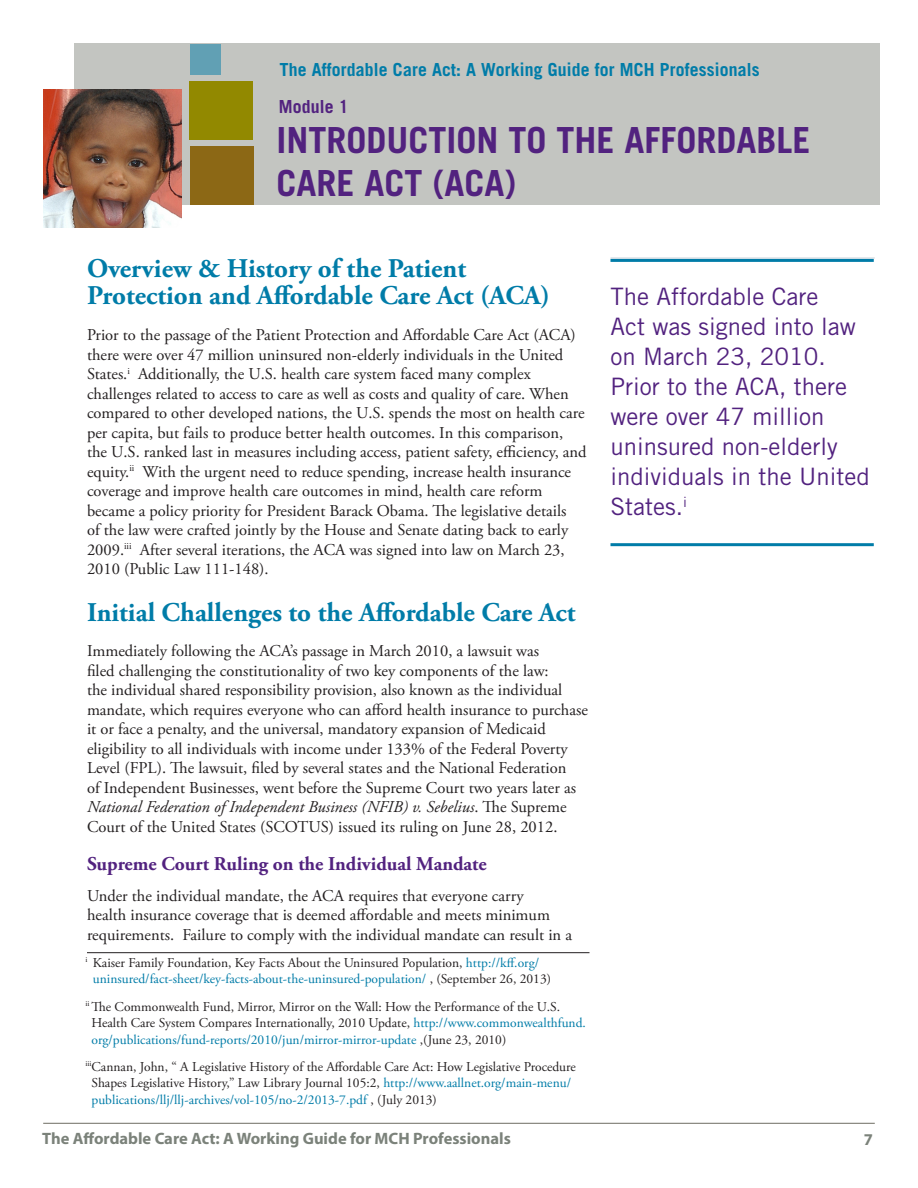
<style>
.page{position:relative;width:918px;height:1188px;background:#fff}
.page>*{position:absolute;margin:0;border:0;box-sizing:border-box;transform-origin:0 0}
.banner_heading_1{font:700 36px/43.2px "Trade Gothic LT Std";color:#52227f}
.Subhead{font:700 27px/27px "Adobe Garamond Pro";color:#007ca8}
.sidebar_text{font:24px/30px "Trade Gothic LT Std";color:#52227f}
.Subhead_2{font:700 19.5px "Adobe Garamond Pro";color:#52227f}
.t1{font:700 18px "Trade Gothic LT Std";color:#007ca8}
.t2{font:700 18px "Trade Gothic LT Std";color:#52227f}
.Body_text{font:16.5px/19.5px "Adobe Garamond Pro";color:#231f20}
.t3{font:700 16.5px "Myriad Pro";color:#7b827a}
.Fineprint{font:13.5px/16.5px "Adobe Garamond Pro";color:#231f20}
.s1{font-style:italic}
.s2{color:#007ca8}
</style>
<div class="page">
<hr style="left:43px;top:1123px;width:832px;height:1px;background:#6e6d62">
<div style="left:74px;top:44px;width:806px;height:162px;background:#c3c5c1"></div>
<img style="left:44px;top:89px;width:137px;height:138px">
<div style="left:189px;top:81px;width:64px;height:58px;background:#928900"></div>
<div style="left:191px;top:45px;width:30px;height:30px;background:#61a0b4"></div>
<div style="left:190px;top:146px;width:64px;height:59px;background:#8c6815"></div>
<hr style="left:87px;top:952px;width:503px;height:1px;background:#231f20">
<hr style="left:610px;top:258px;width:265px;height:1px;background:#cbd2da">
<hr style="left:610px;top:259px;width:264px;height:3px;background:#007ca8">
<hr style="left:610px;top:543px;width:264px;height:3px;background:#007ca8">
<p class="t1" style="left:280px;top:59px;width:482px">The Affordable Care Act: A Working Guide for MCH Professionals</p>
<p class="t2" style="left:279px;top:95px;width:72px">Module 1</p>
<p class="banner_heading_1" style="left:276px;top:118px;width:536px">INTRODUCTION TO THE AFFORDABLE<br>CARE ACT (ACA)</p>
<p class="Subhead" style="left:87px;top:256px;width:465px">Overview &amp; History of the Patient<br>Protection and Affordable Care Act (ACA)</p>
<p class="Body_text" style="left:87px;top:326px;width:501px">Prior to the passage of the Patient Protection and Affordable Care Act (ACA) there were over 47 million uninsured non-elderly individuals in the United States.<sup>i</sup> Additionally, the U.S. health care system faced many complex challenges related to access to care as well as costs and quality of care. When compared to other developed nations, the U.S. spends the most on health care per capita, but fails to produce better health outcomes. In this comparison, the U.S. ranked last in measures including access, patient safety, efficiency, and equity.<sup>ii</sup> With the urgent need to reduce spending, increase health insurance coverage and improve health care outcomes in mind, health care reform became a policy priority for President Barack Obama. The legislative details<br>of the law were crafted jointly by the House and Senate dating back to early 2009.<sup>iii</sup> After several iterations, the ACA was signed into law on March 23, 2010 (Public Law 111-148).</p>
<p class="Subhead" style="left:87px;top:599px;width:490px">Initial Challenges to the Affordable Care Act</p>
<p class="Body_text" style="left:87px;top:642px;width:502px">Immediately following the ACA’s passage in March 2010, a lawsuit was<br>filed challenging the constitutionality of two key components of the law:<br>the individual shared responsibility provision, also known as the individual mandate, which requires everyone who can afford health insurance to purchase it or face a penalty, and the universal, mandatory expansion of Medicaid eligibility to all individuals with income under 133% of the Federal Poverty Level (FPL). The lawsuit, filed by several states and the National Federation<br>of Independent Businesses, went before the Supreme Court two years later as <span class="s1">National Federation of Independent Business (NFIB) v. Sebelius</span>. The Supreme Court of the United States (SCOTUS) issued its ruling on June 28, 2012.</p>
<p class="Subhead_2" style="left:87px;top:853px;width:401px">Supreme Court Ruling on the Individual Mandate</p>
<p class="Body_text" style="left:87px;top:886px;width:487px">Under the individual mandate, the ACA requires that everyone carry<br>health insurance coverage that is deemed affordable and meets minimum requirements. Failure to comply with the individual mandate can result in a</p>
<p class="Fineprint" style="left:93px;top:955px;width:460px;text-indent:-7px"><sup>i</sup> Kaiser Family Foundation, Key Facts About the Uninsured Population, <span class="s2">http://kff.org/ uninsured/fact-sheet/key-facts-about-the-uninsured-population/</span> , (September 26, 2013)</p>
<p class="Fineprint" style="left:92px;top:999px;width:496px;text-indent:-6px"><sup>ii</sup> The Commonwealth Fund, Mirror, Mirror on the Wall: How the Performance of the U.S.<br>Health Care System Compares Internationally, 2010 Update, <span class="s2">http://www.commonwealthfund. org/publications/fund-reports/2010/jun/mirror-mirror-update</span> ,(June 23, 2010)</p>
<p class="Fineprint" style="left:92px;top:1059px;width:486px;text-indent:-6px"><sup>iii</sup>Cannan, John, “ A Legislative History of the Affordable Care Act: How Legislative Procedure<br>Shapes Legislative History,” Law Library Journal 105:2, <span class="s2">http://www.aallnet.org/main-menu/ publications/llj/llj-archives/vol-105/no-2/2013-7.pdf</span> , (July 2013)</p>
<p class="sidebar_text" style="left:610px;top:281px;width:261px">The Affordable Care<br>Act was signed into law on March 23, 2010.<br>Prior to the ACA, there were over 47 million uninsured non-elderly individuals in the United<br>States.<sup>i</sup></p>
<p class="t3" style="left:42px;top:1127px;width:470px">The Affordable Care Act: A Working Guide for MCH Professionals</p>
<p class="t3" style="left:864px;top:1128px;width:11px">7</p>
</div>
